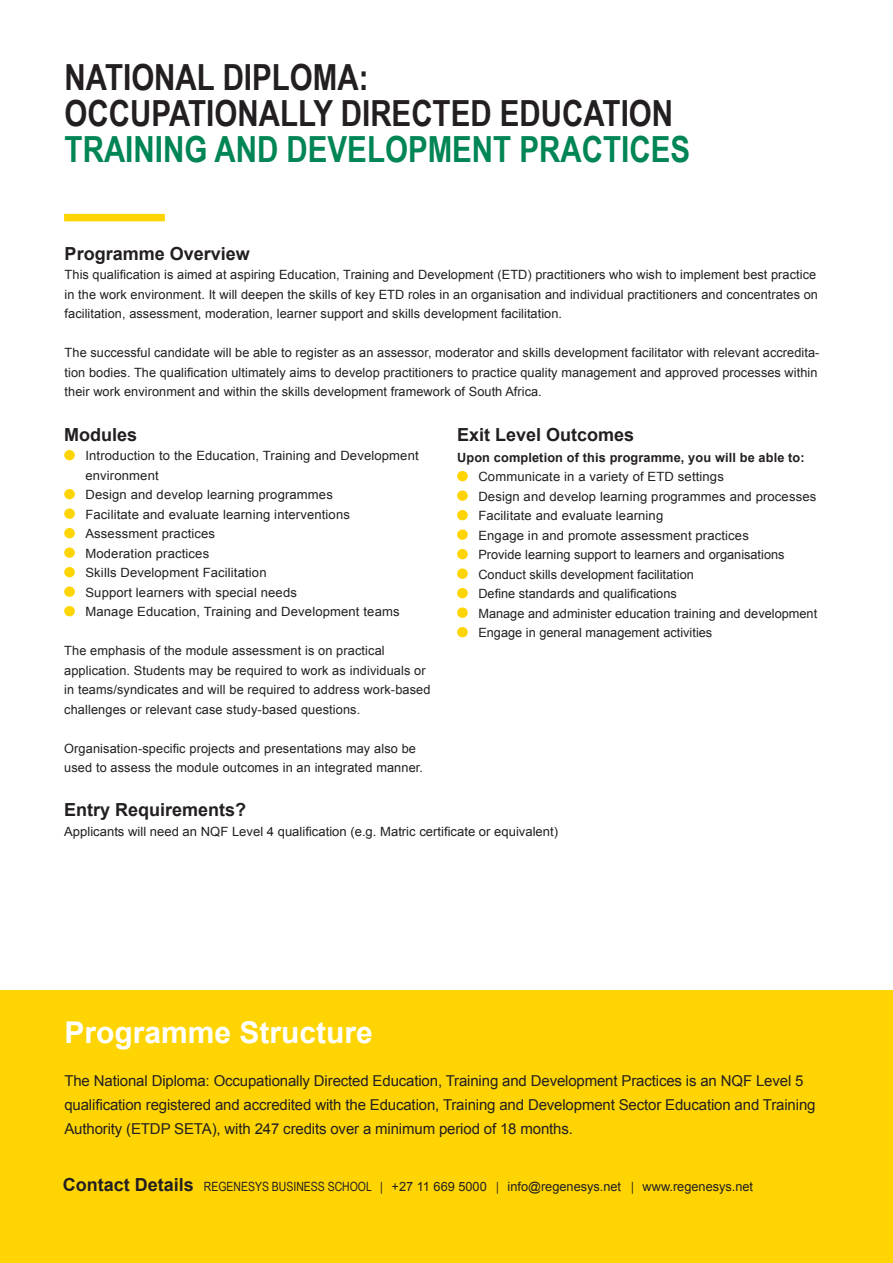
<style>
.page{position:relative;width:893px;height:1263px;background:#fff}
.page>*{position:absolute;margin:0;border:0;box-sizing:border-box;transform-origin:0 0}
.t1{font:700 36px/36px "Arial Narrow";color:#231f20}
.t2{font:700 36px "Arial Narrow";color:#008554}
.t3{font:700 30px "Arial";color:#fff}
.t4{font:700 18px "Arial";color:#231f20}
.t5{font:15px/24px "Arial";letter-spacing:-.01em;color:#231f20}
.t6{font:12.75px/19.5px "Arial";letter-spacing:.005em;color:#231f20}
.t7{font:700 12.75px "Arial";letter-spacing:.01em;color:#231f20}
.s1{font-weight:700;font-size:18px}
.s2{font-family:"Arial Narrow"}
</style>
<div class="page">
<div style="left:64px;top:450px;width:11px;height:10px;background:#fed503;border-radius:50%"></div>
<div style="left:64px;top:489px;width:11px;height:10px;background:#fed503;border-radius:50%"></div>
<div style="left:64px;top:508px;width:11px;height:11px;background:#fed503;border-radius:50%"></div>
<div style="left:64px;top:528px;width:11px;height:10px;background:#fed503;border-radius:50%"></div>
<div style="left:64px;top:547px;width:11px;height:11px;background:#fed503;border-radius:50%"></div>
<div style="left:64px;top:567px;width:11px;height:10px;background:#fed503;border-radius:50%"></div>
<div style="left:64px;top:586px;width:11px;height:11px;background:#fed503;border-radius:50%"></div>
<div style="left:64px;top:606px;width:11px;height:10px;background:#fed503;border-radius:50%"></div>
<div style="left:457px;top:471px;width:11px;height:10px;background:#fed503;border-radius:50%"></div>
<div style="left:457px;top:490px;width:11px;height:11px;background:#fed503;border-radius:50%"></div>
<div style="left:457px;top:510px;width:11px;height:10px;background:#fed503;border-radius:50%"></div>
<div style="left:457px;top:529px;width:11px;height:11px;background:#fed503;border-radius:50%"></div>
<div style="left:457px;top:549px;width:11px;height:10px;background:#fed503;border-radius:50%"></div>
<div style="left:457px;top:568px;width:11px;height:11px;background:#fed503;border-radius:50%"></div>
<div style="left:457px;top:588px;width:11px;height:10px;background:#fed503;border-radius:50%"></div>
<div style="left:457px;top:607px;width:11px;height:11px;background:#fed503;border-radius:50%"></div>
<div style="left:457px;top:627px;width:11px;height:10px;background:#fed503;border-radius:50%"></div>
<div style="left:0;top:991px;width:893px;height:272px;background:#fed503"></div>
<div style="left:64px;top:214px;width:101px;height:7px;background:#fed503"></div>
<p class="t1" style="left:65px;top:58px;width:610px">NATIONAL DIPLOMA:<br>OCCUPATIONALLY DIRECTED EDUCATION</p>
<p class="t2" style="left:65px;top:122px;width:627px">TRAINING AND DEVELOPMENT PRACTICES</p>
<p class="t4" style="left:65px;top:241px;width:187px">Programme Overview</p>
<p class="t6" style="left:65px;top:265px;width:755px">This qualification is aimed at aspiring Education, Training and Development (ETD) practitioners who wish to implement best practice in the work environment. It will deepen the skills of key ETD roles in an organisation and individual practitioners and concentrates on facilitation, assessment, moderation, learner support and skills development facilitation.</p>
<p class="t6" style="left:65px;top:343px;width:756px">The successful candidate will be able to register as an assessor, moderator and skills development facilitator with relevant accredita&shy;tion bodies. The qualification ultimately aims to develop practitioners to practice quality management and approved processes within their work environment and within the skills development framework of South Africa.</p>
<p class="t4" style="left:64px;top:423px;width:75px">Modules</p>
<p class="t6" style="left:85px;top:446px;width:335px">Introduction to the Education, Training and Development environment</p>
<p class="t6" style="left:85px;top:485px;width:249px">Design and develop learning programmes</p>
<p class="t6" style="left:85px;top:505px;width:266px">Facilitate and evaluate learning interventions</p>
<p class="t6" style="left:85px;top:524px;width:131px">Assessment practices</p>
<p class="t6" style="left:85px;top:544px;width:125px">Moderation practices</p>
<p class="t6" style="left:85px;top:563px;width:183px">Skills Development Facilitation</p>
<p class="t6" style="left:85px;top:583px;width:213px">Support learners with special needs</p>
<p class="t6" style="left:85px;top:602px;width:316px">Manage Education, Training and Development teams</p>
<p class="t6" style="left:64px;top:641px;width:322px">The emphasis of the module assessment is on practical</p>
<p class="t6" style="left:64px;top:661px;width:368px">application. Students may be required to work as individuals or in teams/syndicates and will be required to address work-based challenges or relevant case study-based questions.</p>
<p class="t6" style="left:64px;top:739px;width:360px">Organisation-specific projects and presentations may also be used to assess the module outcomes in an integrated manner.</p>
<p class="t4" style="left:457px;top:423px;width:179px">Exit Level Outcomes</p>
<p class="t7" style="left:457px;top:449px;width:349px">Upon completion of this programme, you will be able to:</p>
<p class="t6" style="left:478px;top:467px;width:247px">Communicate in a variety of ETD settings</p>
<p class="t6" style="left:478px;top:487px;width:339px">Design and develop learning programmes and processes</p>
<p class="t6" style="left:478px;top:506px;width:186px">Facilitate and evaluate learning</p>
<p class="t6" style="left:478px;top:526px;width:272px">Engage in and promote assessment practices</p>
<p class="t6" style="left:478px;top:545px;width:308px">Provide learning support to learners and organisations</p>
<p class="t6" style="left:478px;top:565px;width:217px">Conduct skills development facilitation</p>
<p class="t6" style="left:478px;top:584px;width:200px">Define standards and qualifications</p>
<p class="t6" style="left:478px;top:604px;width:340px">Manage and administer education training and development</p>
<p class="t6" style="left:478px;top:623px;width:235px">Engage in general management activities</p>
<p class="t4" style="left:64px;top:798px;width:184px">Entry Requirements?</p>
<p class="t6" style="left:64px;top:821px;width:495px">Applicants will need an NQF Level 4 qualification (e.g. Matric certificate or equivalent)</p>
<p class="t3" style="left:64px;top:1013px;width:310px">Programme Structure</p>
<p class="t5" style="left:64px;top:1069px;width:753px">The National Diploma: Occupationally Directed Education, Training and Development Practices is an NQF Level 5 qualification registered and accredited with the Education, Training and Development Sector Education and Training<br>Authority (ETDP SETA), with 247 credits over a minimum period of 18 months.</p>
<p class="t6" style="left:63px;top:1177px;width:692px"><span class="s1">Contact Details</span> <span class="s2">REGENESYS BUSINESS SCHOOL |</span> +27 11 669 5000 <span class="s2">|</span> info@regenesys.net <span class="s2">|</span> www.regenesys.net</p>
</div>
